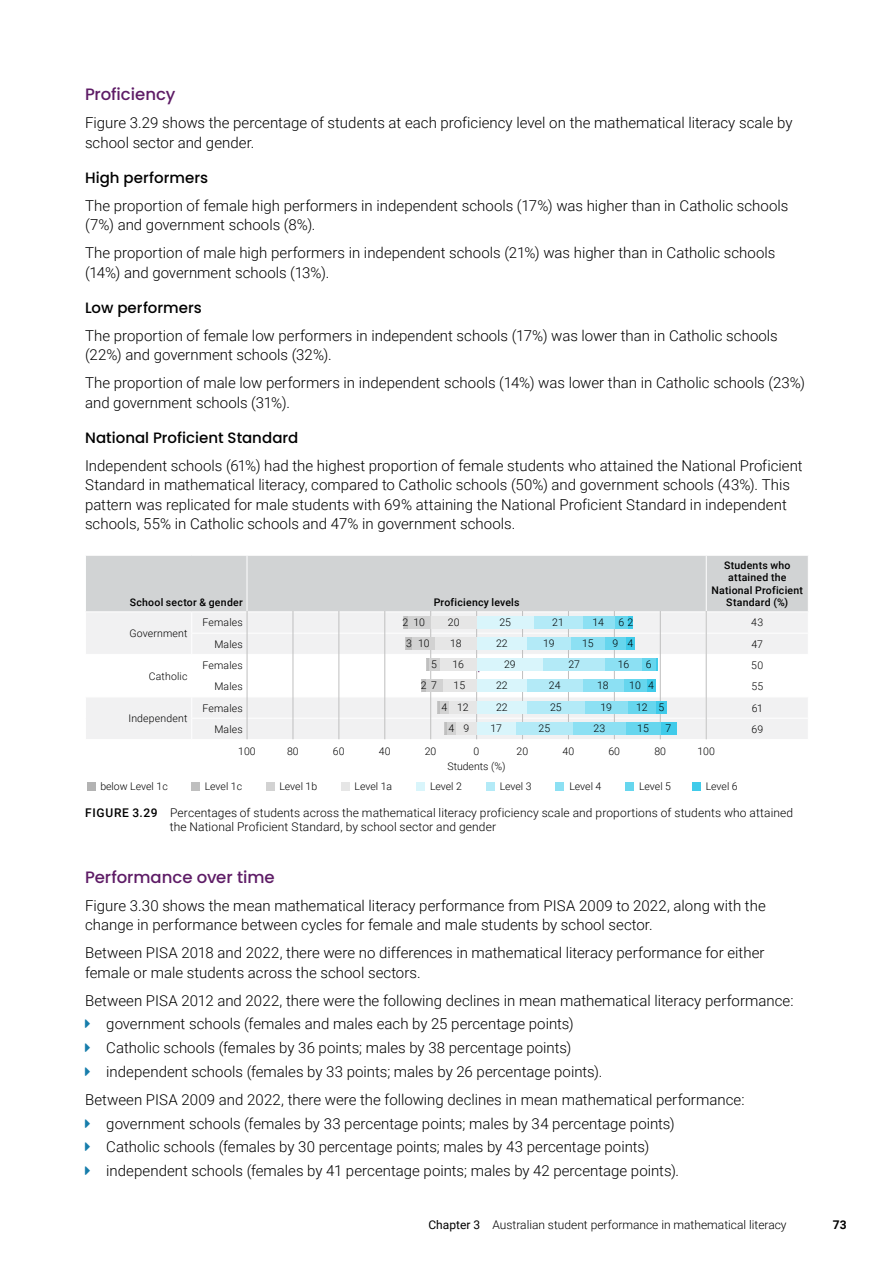
<style>
.page{position:relative;width:893px;height:1263px;background:#fff}
.page>*{position:absolute;margin:0;border:0;box-sizing:border-box;transform-origin:0 0}
.t1{font:500 16.5px "Poppins";letter-spacing:-.005em;color:#5e1c66}
.Body_text{font:300 15px/19.5px "Roboto";color:#000}
.t2{font:500 15px "Poppins";letter-spacing:.005em;color:#000}
.Figure_caption{font:300 12px/13.5px "Roboto";letter-spacing:.01em;color:#000}
.t3{font:700 12px "Roboto";color:#000}
.Table_text_-_right{font:300 10.5px/21.3px "Roboto";color:#000;text-align:center}
.Table_head{font:500 10.5px/12px "Roboto";letter-spacing:.02em;color:#000;text-align:center}
.Table_text_-_right-2{font:300 10.5px "Roboto";letter-spacing:.02em;color:#000}
.Table_text_-_centred{font:300 10.5px "Roboto";letter-spacing:.02em;color:#000}
.s1{font-weight:500}
.s2{font-weight:400}
</style>
<div class="page">
<div style="left:87px;top:782px;width:8px;height:9px;background:#b3b3b3"></div>
<div style="left:266px;top:782px;width:8px;height:9px;background:#d2d2d2"></div>
<div style="left:191px;top:782px;width:9px;height:9px;background:#bfbfbf"></div>
<div style="left:341px;top:782px;width:8px;height:9px;background:#e6e6e6"></div>
<div style="left:416px;top:782px;width:9px;height:9px;background:#d9f5fb"></div>
<div style="left:486px;top:782px;width:9px;height:9px;background:#b3eaf7"></div>
<div style="left:556px;top:782px;width:8px;height:9px;background:#8ce0f3"></div>
<div style="left:625px;top:782px;width:9px;height:9px;background:#66d6ee"></div>
<div style="left:692px;top:782px;width:9px;height:9px;background:#40cbea"></div>
<svg style="left:86px;top:555px;width:722px;height:184px"></svg>
<h3 class="t1" style="left:85px;top:85px;width:92px">Proficiency</h3>
<p class="Body_text" style="left:85px;top:113px;width:709px">Figure 3.29 shows the percentage of students at each proficiency level on the mathematical literacy scale by school sector and gender.</p>
<h4 class="t2" style="left:85px;top:169px;width:125px">High performers</h4>
<p class="Body_text" style="left:85px;top:195px;width:705px">The proportion of female high performers in independent schools (17%) was higher than in Catholic schools (7%) and government schools (8%).</p>
<p class="Body_text" style="left:85px;top:243px;width:692px">The proportion of male high performers in independent schools (21%) was higher than in Catholic schools (14%) and government schools (13%).</p>
<h4 class="t2" style="left:85px;top:299px;width:118px">Low performers</h4>
<p class="Body_text" style="left:85px;top:325px;width:694px">The proportion of female low performers in independent schools (17%) was lower than in Catholic schools (22%) and government schools (32%).</p>
<p class="Body_text" style="left:85px;top:373px;width:722px">The proportion of male low performers in independent schools (14%) was lower than in Catholic schools (23%) and government schools (31%).</p>
<h4 class="t2" style="left:85px;top:429px;width:215px">National Proficient Standard</h4>
<p class="Body_text" style="left:85px;top:455px;width:719px">Independent schools (61%) had the highest proportion of female students who attained the National Proficient Standard in mathematical literacy, compared to Catholic schools (50%) and government schools (43%). This pattern was replicated for male students with 69% attaining the National Proficient Standard in independent schools, 55% in Catholic schools and 47% in government schools.</p>
<p class="Table_head" style="left:130px;top:595px;width:114px">School sector &amp; gender</p>
<p class="Table_head" style="left:434px;top:595px;width:87px">Proficiency levels</p>
<p class="Table_head" style="left:712px;top:559px;width:93px">Students who attained the<br>National Proficient<br>Standard (%)</p>
<p class="Table_text_-_right-2" style="left:129px;top:626px;width:60px">Government</p>
<p class="Table_text_-_right" style="left:149px;top:665px;width:40px">Catholic</p>
<p class="Table_text_-_right-2" style="left:128px;top:711px;width:61px">Independent</p>
<p class="Table_text_-_right" style="left:403px;top:611px;width:11px">2<br>3</p>
<p class="Table_text_-_right" style="left:413px;top:611px;width:18px">10<br>10</p>
<p class="Table_text_-_right" style="left:421px;top:653px;width:18px;text-align:right">5<br>2 7</p>
<p class="Table_text_-_right" style="left:448px;top:611px;width:13px">20</p>
<p class="Table_text_-_right" style="left:450px;top:632px;width:13px">18</p>
<p class="Table_text_-_right" style="left:452px;top:653px;width:13px">16</p>
<p class="Table_text_-_right" style="left:454px;top:675px;width:13px">15</p>
<p class="Table_text_-_right" style="left:457px;top:696px;width:13px">12</p>
<p class="Table_text_-_right" style="left:463px;top:717px;width:7px">9</p>
<p class="Table_text_-_right" style="left:499px;top:611px;width:13px">25</p>
<p class="Table_text_-_right" style="left:496px;top:632px;width:13px">22</p>
<p class="Table_text_-_right" style="left:504px;top:653px;width:13px">29</p>
<p class="Table_text_-_right" style="left:496px;top:675px;width:13px">22</p>
<p class="Table_text_-_right" style="left:496px;top:696px;width:13px">22</p>
<p class="Table_text_-_right" style="left:490px;top:717px;width:13px">17</p>
<p class="Table_text_-_right" style="left:543px;top:611px;width:22px;text-align:left;text-indent:9px">21<br>19</p>
<p class="Table_text_-_right" style="left:618px;top:611px;width:17px;text-align:right">6 2<br>4</p>
<p class="Table_text_-_right" style="left:582px;top:611px;width:23px;text-align:left;text-indent:10px">14<br>15</p>
<p class="Table_text_-_right" style="left:202px;top:612px;width:42px">Females</p>
<p class="Table_text_-_centred" style="left:751px;top:615px;width:14px">43</p>
<p class="Table_text_-_right" style="left:214px;top:633px;width:30px">Males</p>
<p class="Table_text_-_centred" style="left:751px;top:637px;width:13px">47</p>
<p class="Table_text_-_right" style="left:613px;top:632px;width:7px">9</p>
<p class="Table_text_-_right" style="left:568px;top:653px;width:13px">27</p>
<p class="Table_text_-_right" style="left:618px;top:653px;width:13px">16</p>
<p class="Table_text_-_right" style="left:646px;top:653px;width:7px">6</p>
<p class="Table_text_-_right" style="left:636px;top:675px;width:14px;text-align:left;text-indent:-7px">10<br>12<br>15</p>
<p class="Table_text_-_right" style="left:202px;top:654px;width:42px">Females</p>
<p class="Table_text_-_centred" style="left:751px;top:658px;width:13px">50</p>
<p class="Table_text_-_right" style="left:214px;top:675px;width:30px">Males</p>
<p class="Table_text_-_centred" style="left:751px;top:679px;width:13px">55</p>
<p class="Table_text_-_right" style="left:549px;top:675px;width:13px">24</p>
<p class="Table_text_-_right" style="left:550px;top:696px;width:13px">25</p>
<p class="Table_text_-_right" style="left:538px;top:717px;width:13px">25</p>
<p class="Table_text_-_right" style="left:597px;top:675px;width:13px">18</p>
<p class="Table_text_-_right" style="left:600px;top:696px;width:13px">19</p>
<p class="Table_text_-_right" style="left:594px;top:717px;width:13px">23</p>
<p class="Table_text_-_right" style="left:648px;top:675px;width:7px">4</p>
<p class="Table_text_-_right" style="left:442px;top:696px;width:7px">4</p>
<p class="Table_text_-_right" style="left:658px;top:696px;width:7px">5</p>
<p class="Table_text_-_right" style="left:202px;top:697px;width:42px">Females</p>
<p class="Table_text_-_centred" style="left:752px;top:700px;width:13px">61</p>
<p class="Table_text_-_right" style="left:214px;top:718px;width:30px">Males</p>
<p class="Table_text_-_centred" style="left:751px;top:722px;width:13px">69</p>
<p class="Table_text_-_right" style="left:448px;top:717px;width:7px">4</p>
<p class="Table_text_-_right" style="left:665px;top:717px;width:7px">7</p>
<p class="Table_text_-_right" style="left:238px;top:740px;width:19px">100</p>
<p class="Table_text_-_right" style="left:287px;top:740px;width:13px">80</p>
<p class="Table_text_-_right" style="left:333px;top:740px;width:13px">60</p>
<p class="Table_text_-_right" style="left:379px;top:740px;width:13px">40</p>
<p class="Table_text_-_right" style="left:425px;top:740px;width:13px">20</p>
<p class="Table_text_-_right" style="left:447px;top:743px;width:60px;line-height:15px">0<br>Students (%)</p>
<p class="Table_text_-_right" style="left:517px;top:740px;width:13px">20</p>
<p class="Table_text_-_right" style="left:562px;top:740px;width:13px">40</p>
<p class="Table_text_-_right" style="left:608px;top:740px;width:13px">60</p>
<p class="Table_text_-_right" style="left:654px;top:740px;width:13px">80</p>
<p class="Table_text_-_right" style="left:697px;top:740px;width:19px">100</p>
<p class="Table_text_-_right" style="left:100px;top:775px;width:69px">below Level 1c</p>
<p class="Table_text_-_right" style="left:205px;top:775px;width:39px">Level 1c</p>
<p class="Table_text_-_right" style="left:279px;top:775px;width:39px">Level 1b</p>
<p class="Table_text_-_right" style="left:355px;top:775px;width:39px">Level 1a</p>
<p class="Table_text_-_right" style="left:430px;top:775px;width:34px">Level 2</p>
<p class="Table_text_-_right" style="left:500px;top:775px;width:34px">Level 3</p>
<p class="Table_text_-_right" style="left:569px;top:775px;width:34px">Level 4</p>
<p class="Table_text_-_right" style="left:639px;top:775px;width:34px">Level 5</p>
<p class="Table_text_-_right" style="left:706px;top:775px;width:34px">Level 6</p>
<p class="Figure_caption" style="left:170px;top:806px;width:625px;text-indent:-85px"><span class="s1">FIGURE 3.29</span> Percentages of students across the mathematical literacy proficiency scale and proportions of students who attained the National Proficient Standard, by school sector and gender</p>
<h3 class="t1" style="left:85px;top:867px;width:191px">Performance over time</h3>
<p class="Body_text" style="left:85px;top:895px;width:682px">Figure 3.30 shows the mean mathematical literacy performance from PISA 2009 to 2022, along with the change in performance between cycles for female and male students by school sector.</p>
<p class="Body_text" style="left:85px;top:942px;width:681px">Between PISA 2018 and 2022, there were no differences in mathematical literacy performance for either female or male students across the school sectors.</p>
<p class="Body_text" style="left:85px;top:990px;width:710px">Between PISA 2012 and 2022, there were the following declines in mean mathematical literacy performance:</p>
<p class="Body_text" style="left:106px;top:1014px;width:469px">government schools (females and males each by 25 percentage points)</p>
<p class="Body_text" style="left:106px;top:1037px;width:467px">Catholic schools (females by 36 points; males by 38 percentage points)</p>
<p class="Body_text" style="left:106px;top:1061px;width:498px">independent schools (females by 33 points; males by 26 percentage points).</p>
<p class="Body_text" style="left:85px;top:1089px;width:661px">Between PISA 2009 and 2022, there were the following declines in mean mathematical performance:</p>
<p class="Body_text" style="left:106px;top:1113px;width:570px">government schools (females by 33 percentage points; males by 34 percentage points)</p>
<p class="Body_text" style="left:106px;top:1137px;width:545px">Catholic schools (females by 30 percentage points; males by 43 percentage points)</p>
<p class="Body_text" style="left:106px;top:1160px;width:574px">independent schools (females by 41 percentage points; males by 42 percentage points).</p>
<p class="Figure_caption" style="left:428px;top:1218px;width:360px"><span class="s2">Chapter 3</span> Australian student performance in mathematical literacy</p>
<p class="t3" style="left:833px;top:1217px;width:15px">73</p>
</div>
